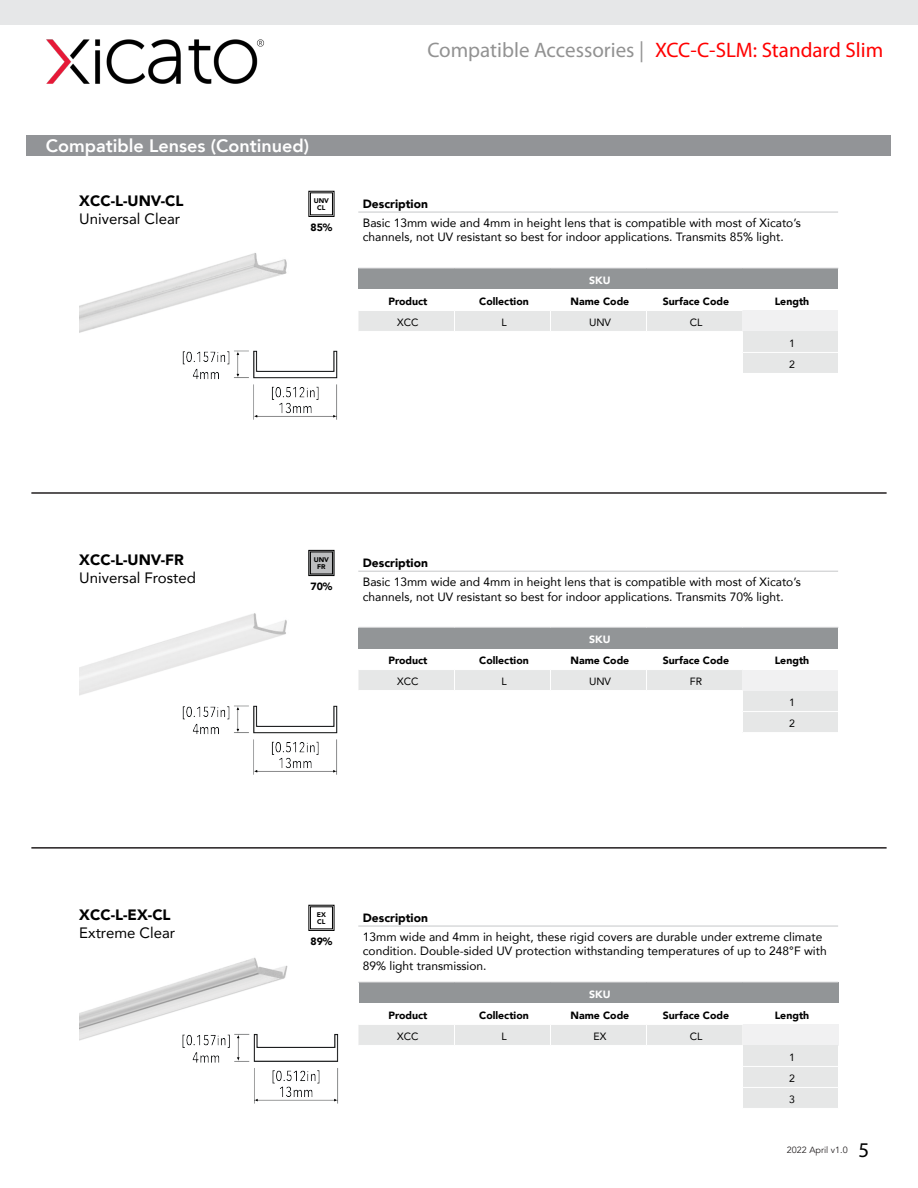
<style>
.page{position:relative;width:918px;height:1188px;background:#fff}
.page>*{position:absolute;margin:0;border:0;box-sizing:border-box;transform-origin:0 0}
.t1{font:21px "Myriad Pro";color:#929292}
.t2{font:21px "Myriad Pro";color:#000}
.t3{font:800 18px "Avenir";color:#fff}
.t4{font:15px "Avenir";color:#000}
.t5{font:900 15px "Avenir";color:#000}
.t6{font:12px/14.4px "Avenir";color:#000}
.t7{font:900 12px "Avenir";color:#000}
.t8{font:900 10.5px "Avenir";color:#000}
.t9{font:10.5px/21px "Avenir";color:#000}
.t10{font:900 10.5px "Avenir";color:#fff}
.t11{font:9px "Avenir";color:#231f20}
.t12{font:900 6.75px/7.5px "Avenir";color:#000;text-align:center}
.s1{color:#f00}
</style>
<div class="page">
<hr style="left:31px;top:492px;width:856px;height:2px;background:#231f20">
<hr style="left:31px;top:847px;width:856px;height:2px;background:#231f20">
<div style="left:27px;top:135px;width:864px;height:21px;background:#929497"></div>
<div style="left:359px;top:982px;width:480px;height:21px;background:#929597"></div>
<svg style="left:359px;top:1024px;width:480px;height:84px"></svg>
<hr style="left:358px;top:1045px;width:97px;height:1px;background:#fff">
<hr style="left:455px;top:1045px;width:96px;height:1px;background:#fff">
<hr style="left:551px;top:1045px;width:96px;height:1px;background:#fff">
<hr style="left:647px;top:1045px;width:96px;height:1px;background:#fff">
<hr style="left:358px;top:982px;width:96px;height:1px;background:#c6c7c9">
<hr style="left:454px;top:982px;width:96px;height:1px;background:#c6c7c9">
<hr style="left:550px;top:982px;width:96px;height:1px;background:#c6c7c9">
<hr style="left:646px;top:982px;width:96px;height:1px;background:#c6c7c9">
<hr style="left:742px;top:982px;width:96px;height:1px;background:#c6c7c9">
<img style="left:79px;top:957px;width:209px;height:84px">
<hr style="left:358px;top:926px;width:480px;height:1px;background:#c6c7c9">
<div style="left:309px;top:905px;width:25px;height:26px;border:1px solid #000"></div>
<div style="left:310px;top:906px;width:23px;height:23px;border:1px solid #000"></div>
<img style="left:167px;top:1009px;width:172px;height:95px">
<div style="left:358px;top:628px;width:480px;height:21px;background:#929597"></div>
<div style="left:742px;top:670px;width:96px;height:21px;background:#f1f1f2"></div>
<div style="left:742px;top:691px;width:96px;height:21px;background:#e6e7e7"></div>
<div style="left:742px;top:712px;width:96px;height:21px;background:#e6e7e7"></div>
<hr style="left:742px;top:711px;width:97px;height:1px;background:#fff">
<hr style="left:742px;top:732px;width:97px;height:1px;background:#fff">
<svg style="left:358px;top:670px;width:385px;height:62px"></svg>
<hr style="left:358px;top:690px;width:96px;height:1px;background:#fff">
<hr style="left:454px;top:690px;width:96px;height:1px;background:#fff">
<hr style="left:550px;top:690px;width:96px;height:1px;background:#fff">
<hr style="left:646px;top:690px;width:97px;height:1px;background:#fff">
<hr style="left:358px;top:627px;width:96px;height:1px;background:#c6c7c9">
<hr style="left:454px;top:627px;width:96px;height:1px;background:#c6c7c9">
<hr style="left:550px;top:627px;width:96px;height:1px;background:#c6c7c9">
<hr style="left:646px;top:627px;width:96px;height:1px;background:#c6c7c9">
<hr style="left:742px;top:627px;width:96px;height:1px;background:#c6c7c9">
<img style="left:182px;top:705px;width:156px;height:70px">
<img style="left:80px;top:613px;width:207px;height:82px">
<hr style="left:358px;top:571px;width:480px;height:1px;background:#c6c7c9">
<div style="left:309px;top:550px;width:25px;height:26px;background:#bcbdbf"></div>
<div style="left:309px;top:550px;width:25px;height:26px;border:1px solid #000"></div>
<div style="left:310px;top:552px;width:23px;height:22px;border:1px solid #000"></div>
<div style="left:358px;top:268px;width:480px;height:21px;background:#929597"></div>
<div style="left:742px;top:310px;width:96px;height:21px;background:#f1f1f2"></div>
<div style="left:742px;top:331px;width:96px;height:21px;background:#e6e7e7"></div>
<div style="left:742px;top:352px;width:96px;height:21px;background:#e6e7e7"></div>
<hr style="left:742px;top:352px;width:97px;height:1px;background:#fff">
<svg style="left:358px;top:311px;width:385px;height:62px"></svg>
<hr style="left:358px;top:331px;width:97px;height:1px;background:#fff">
<hr style="left:455px;top:331px;width:96px;height:1px;background:#fff">
<hr style="left:551px;top:331px;width:96px;height:1px;background:#fff">
<hr style="left:647px;top:331px;width:96px;height:1px;background:#fff">
<hr style="left:358px;top:268px;width:96px;height:1px;background:#c6c7c9">
<hr style="left:454px;top:268px;width:96px;height:1px;background:#c6c7c9">
<hr style="left:550px;top:268px;width:96px;height:1px;background:#c6c7c9">
<hr style="left:646px;top:268px;width:96px;height:1px;background:#c6c7c9">
<hr style="left:742px;top:268px;width:96px;height:1px;background:#c6c7c9">
<img style="left:79px;top:253px;width:208px;height:80px">
<img style="left:167px;top:326px;width:171px;height:94px">
<hr style="left:358px;top:212px;width:480px;height:1px;background:#c6c7c9">
<div style="left:309px;top:191px;width:25px;height:26px;border:1px solid #000"></div>
<div style="left:310px;top:192px;width:23px;height:23px;border:1px solid #000"></div>
<img style="left:46px;top:39px;width:218px;height:45px">
<div style="left:0;top:0;width:918px;height:24px;background:#e6e7e8"></div>
<h2 class="t3" style="left:46px;top:132px;width:265px">Compatible Lenses (Continued)</h2>
<p class="t5" style="left:79px;top:188px;width:106px">XCC-L-UNV-CL</p>
<p class="t4" style="left:79px;top:207px;width:102px">Universal Clear</p>
<p class="t12" style="left:314px;top:197px;width:17px">UNV<br>CL</p>
<p class="t8" style="left:310px;top:219px;width:23px">85%</p>
<h1 class="t1" style="left:427px;top:37px;width:458px">Compatible Accessories | <span class="s1">XCC-C-SLM: Standard Slim</span></h1>
<p class="t7" style="left:363px;top:193px;width:67px">Description</p>
<p class="t6" style="left:363px;top:215px;width:440px">Basic 13mm wide and 4mm in height lens that is compatible with most of Xicato’s channels, not UV resistant so best for indoor applications. Transmits 85% light.</p>
<p class="t10" style="left:589px;top:272px;width:23px">SKU</p>
<p class="t8" style="left:388px;top:293px;width:41px">Product</p>
<p class="t8" style="left:479px;top:293px;width:51px">Collection</p>
<p class="t8" style="left:571px;top:293px;width:60px">Name Code</p>
<p class="t8" style="left:663px;top:293px;width:68px">Surface Code</p>
<p class="t8" style="left:775px;top:293px;width:36px">Length</p>
<p class="t9" style="left:397px;top:312px;width:23px">XCC</p>
<p class="t9" style="left:501px;top:312px;width:7px">L</p>
<p class="t9" style="left:589px;top:312px;width:23px">UNV</p>
<p class="t9" style="left:690px;top:312px;width:14px">CL</p>
<p class="t9" style="left:789px;top:333px;width:7px">1<br>2</p>
<p class="t5" style="left:79px;top:547px;width:106px">XCC-L-UNV-FR</p>
<p class="t4" style="left:79px;top:566px;width:118px">Universal Frosted</p>
<p class="t5" style="left:79px;top:902px;width:93px">XCC-L-EX-CL</p>
<p class="t4" style="left:79px;top:921px;width:97px">Extreme Clear</p>
<p class="t12" style="left:314px;top:556px;width:17px">UNV<br>FR</p>
<p class="t8" style="left:310px;top:578px;width:23px">70%</p>
<p class="t7" style="left:363px;top:552px;width:67px">Description</p>
<p class="t6" style="left:363px;top:574px;width:440px">Basic 13mm wide and 4mm in height lens that is compatible with most of Xicato’s channels, not UV resistant so best for indoor applications. Transmits 70% light.</p>
<p class="t10" style="left:589px;top:631px;width:23px">SKU</p>
<p class="t8" style="left:388px;top:652px;width:41px">Product</p>
<p class="t8" style="left:479px;top:652px;width:51px">Collection</p>
<p class="t8" style="left:571px;top:652px;width:60px">Name Code</p>
<p class="t8" style="left:663px;top:652px;width:68px">Surface Code</p>
<p class="t8" style="left:775px;top:652px;width:36px">Length</p>
<p class="t9" style="left:397px;top:671px;width:23px">XCC</p>
<p class="t9" style="left:501px;top:671px;width:7px">L</p>
<p class="t9" style="left:589px;top:671px;width:23px">UNV</p>
<p class="t9" style="left:690px;top:671px;width:14px">FR</p>
<p class="t9" style="left:789px;top:692px;width:7px">1<br>2</p>
<p class="t12" style="left:317px;top:910px;width:11px;text-align:left">EX<br>CL</p>
<p class="t8" style="left:310px;top:933px;width:23px">89%</p>
<p class="t7" style="left:363px;top:907px;width:67px">Description</p>
<p class="t6" style="left:363px;top:929px;width:465px">13mm wide and 4mm in height, these rigid covers are durable under extreme climate condition. Double-sided UV protection withstanding temperatures of up to 248°F with<br>89% light transmission.</p>
<p class="t10" style="left:589px;top:986px;width:23px">SKU</p>
<p class="t8" style="left:388px;top:1007px;width:41px">Product</p>
<p class="t8" style="left:479px;top:1007px;width:51px">Collection</p>
<p class="t8" style="left:571px;top:1007px;width:60px">Name Code</p>
<p class="t8" style="left:663px;top:1007px;width:68px">Surface Code</p>
<p class="t8" style="left:775px;top:1007px;width:36px">Length</p>
<p class="t9" style="left:397px;top:1026px;width:23px">XCC</p>
<p class="t9" style="left:501px;top:1026px;width:7px">L</p>
<p class="t9" style="left:594px;top:1026px;width:14px">EX</p>
<p class="t9" style="left:690px;top:1026px;width:14px">CL</p>
<p class="t9" style="left:789px;top:1047px;width:7px;text-align:justify">1<br>2<br>3</p>
<p class="t11" style="left:787px;top:1145px;width:62px">2022 April v1.0</p>
<h1 class="t2" style="left:858px;top:1137px;width:12px">5</h1>
</div>
